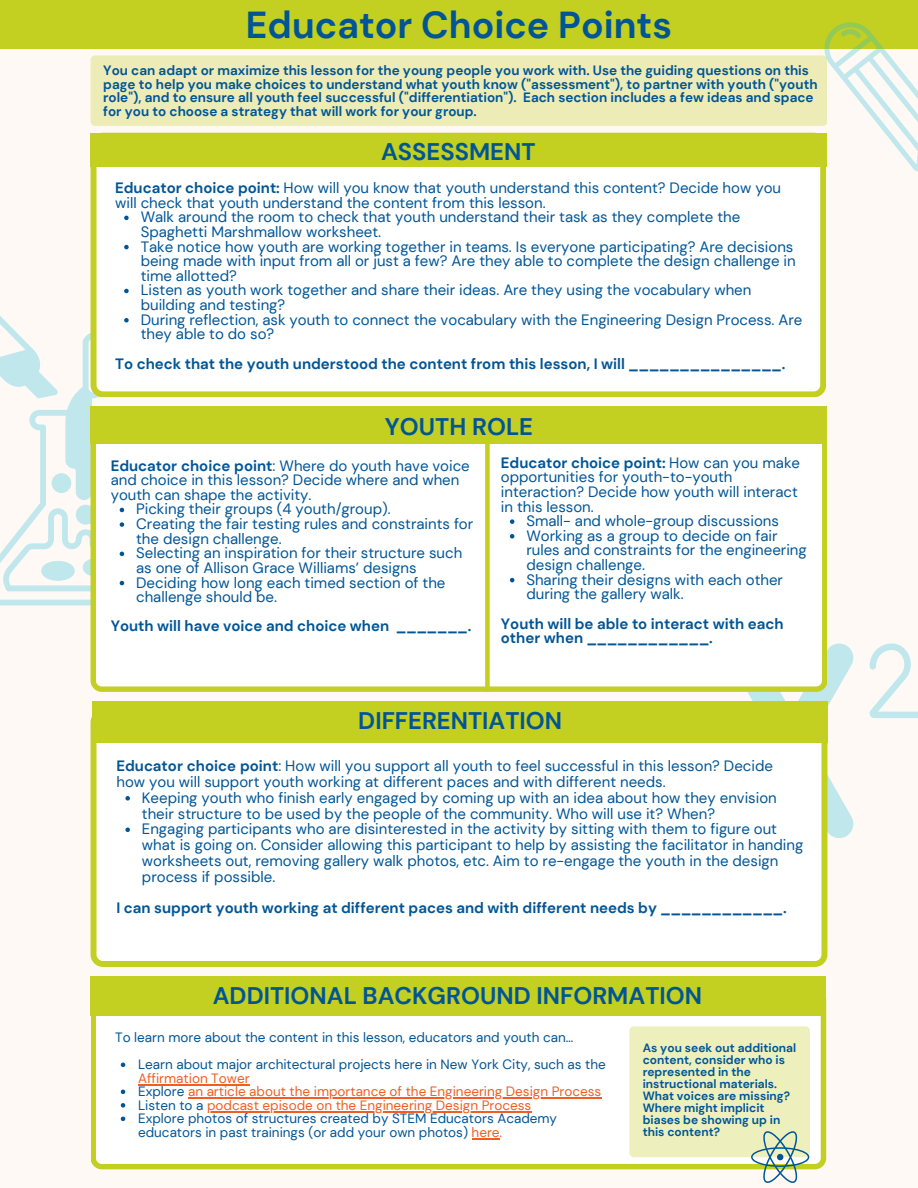
<style>
.page{position:relative;width:918px;height:1188px;background:#fff9f6}
.page>*{position:absolute;margin:0;border:0;box-sizing:border-box;transform-origin:0 0}
.t1{font:700 37.5px "DM Sans";color:#005596}
.t2{font:700 24px "DM Sans";color:#005596}
.t3{font:15px/14.7px "DM Sans";color:#005596}
.t4{font:700 15px/14.7px "DM Sans";color:#005596}
.t5{font:700 13.5px/13.5px "DM Sans";color:#005596}
.t6{font:13.5px/13.5px "DM Sans";color:#005596}
.t7{font:13.5px "DM Sans";color:#f15d22}
.t8{font:700 12px/12px "DM Sans";color:#005596}
.s1{font-weight:700}
.s2{color:#f15d22}
.s3{color:#005596}
</style>
<div class="page">
<svg style="left:747px;top:644px;width:107px;height:194px"></svg>
<svg style="left:869px;top:644px;width:49px;height:74px"></svg>
<svg style="left:0;top:316px;width:16px;height:16px"></svg>
<svg style="left:0;top:332px;width:98px;height:273px"></svg>
<div style="left:52px;top:473px;width:19px;height:20px;background:#bfe7ec;border-radius:50%"></div>
<svg style="left:76px;top:505px;width:19px;height:20px"></svg>
<div style="left:91px;top:186px;width:735px;height:211px;background:#fff"></div>
<svg style="left:0;top:0;width:918px;height:186px"></svg>
<div style="left:91px;top:133px;width:736px;height:34px;background:#c3cf21"></div>
<div style="left:91px;top:444px;width:736px;height:248px;background:#fff"></div>
<div style="left:91px;top:406px;width:736px;height:38px;background:#c3cf21"></div>
<div style="left:91px;top:716px;width:736px;height:251px;background:#fff"></div>
<div style="left:92px;top:701px;width:735px;height:41px;background:#c3cf21"></div>
<div style="left:485px;top:421px;width:5px;height:271px;background:#c3cf21"></div>
<div style="left:91px;top:1016px;width:735px;height:153px;background:#fff"></div>
<div style="left:91px;top:976px;width:735px;height:40px;background:#c3cf21"></div>
<svg style="left:629px;top:1026px;width:181px;height:157px"></svg>
<svg style="left:3px;top:508px;width:138px;height:83px"></svg>
<svg style="left:124px;top:216px;width:5px;height:4px"></svg>
<svg style="left:124px;top:245px;width:5px;height:4px"></svg>
<svg style="left:124px;top:289px;width:5px;height:4px"></svg>
<svg style="left:124px;top:318px;width:5px;height:4px"></svg>
<svg style="left:125px;top:796px;width:5px;height:5px"></svg>
<svg style="left:125px;top:828px;width:5px;height:4px"></svg>
<svg style="left:510px;top:519px;width:4px;height:5px"></svg>
<svg style="left:510px;top:534px;width:4px;height:5px"></svg>
<svg style="left:510px;top:578px;width:4px;height:4px"></svg>
<svg style="left:121px;top:1063px;width:4px;height:4px"></svg>
<hr style="left:138px;top:1084px;width:112px;height:1px;background:#f15d22">
<svg style="left:121px;top:1090px;width:4px;height:4px"></svg>
<hr style="left:188px;top:1097px;width:413px;height:2px;background:#f15d22">
<svg style="left:121px;top:1103px;width:4px;height:5px"></svg>
<hr style="left:207px;top:1111px;width:324px;height:1px;background:#f15d22">
<svg style="left:121px;top:1117px;width:4px;height:4px"></svg>
<svg style="left:472px;top:1138px;width:28px;height:1px"></svg>
<div style="left:91px;top:55px;width:736px;height:71px;background:#edecb7"></div>
<p class="t1" style="left:246px;top:1px;width:428px">Educator Choice Points</p>
<p class="t5" style="left:103px;top:64px;width:716px">You can adapt or maximize this lesson for the young people you work with. Use the guiding questions on this page to help you make choices to understand what youth know ("assessment"), to partner with youth ("youth role"), and to ensure all youth feel successful ("differentiation"). Each section includes a few ideas and space for you to choose a strategy that will work for your group.</p>
<p class="t2" style="left:381px;top:136px;width:156px">ASSESSMENT</p>
<p class="t3" style="left:115px;top:181px;width:667px"><span class="s1">Educator choice point:</span> How will you know that youth understand this content? Decide how you will check that youth understand the content from this lesson.</p>
<p class="t3" style="left:141px;top:210px;width:601px">Walk around the room to check that youth understand their task as they complete the<br>Spaghetti Marshmallow worksheet.</p>
<p class="t3" style="left:141px;top:239px;width:657px">Take notice how youth are working together in teams. Is everyone participating? Are decisions being made with input from all or just a few? Are they able to complete the design challenge in time allotted?</p>
<p class="t3" style="left:141px;top:283px;width:612px">Listen as youth work together and share their ideas. Are they using the vocabulary when building and testing?</p>
<p class="t3" style="left:141px;top:312px;width:663px">During reflection, ask youth to connect the vocabulary with the Engineering Design Process. Are they able to do so?</p>
<p class="t4" style="left:115px;top:356px;width:672px">To check that the youth understood the content from this lesson, I will _______________.</p>
<p class="t2" style="left:385px;top:411px;width:150px">YOUTH ROLE</p>
<p class="t3" style="left:111px;top:458px;width:361px"><span class="s1">Educator choice point</span>: Where do youth have voice and choice in this lesson? Decide where and when youth can shape the activity.</p>
<p class="t3" style="left:136px;top:502px;width:256px">Picking their groups (4 youth/group).</p>
<p class="t3" style="left:136px;top:517px;width:339px">Creating the fair testing rules and constraints for the design challenge.</p>
<p class="t3" style="left:136px;top:546px;width:328px">Selecting an inspiration for their structure such as one of Allison Grace Williams’ designs</p>
<p class="t3" style="left:136px;top:575px;width:311px">Deciding how long each timed section of the challenge should be.</p>
<p class="t4" style="left:111px;top:619px;width:362px">Youth will have voice and choice when _______.</p>
<p class="t3" style="left:501px;top:455px;width:301px"><span class="s1">Educator choice point:</span> How can you make opportunities for youth-to-youth interaction? Decide how youth will interact in this lesson.</p>
<p class="t3" style="left:526px;top:514px;width:254px">Small- and whole-group discussions</p>
<p class="t3" style="left:526px;top:528px;width:282px">Working as a group to decide on fair rules and constraints for the engineering design challenge.</p>
<p class="t3" style="left:526px;top:572px;width:258px">Sharing their designs with each other during the gallery walk.</p>
<p class="t4" style="left:501px;top:616px;width:284px">Youth will be able to interact with each other when ____________.</p>
<p class="t2" style="left:358px;top:705px;width:205px">DIFFERENTIATION</p>
<p class="t3" style="left:116px;top:758px;width:658px;line-height:15.8px"><span class="s1">Educator choice point</span>: How will you support all youth to feel successful in this lesson? Decide how you will support youth working at different paces and with different needs.</p>
<p class="t3" style="left:142px;top:790px;width:636px;line-height:15.8px">Keeping youth who finish early engaged by coming up with an idea about how they envision their structure to be used by the people of the community. Who will use it? When?</p>
<p class="t3" style="left:142px;top:821px;width:663px;line-height:15.8px">Engaging participants who are disinterested in the activity by sitting with them to figure out what is going on. Consider allowing this participant to help by assisting the facilitator in handing worksheets out, removing gallery walk photos, etc. Aim to re-engage the youth in the design process if possible.</p>
<p class="t4" style="left:116px;top:901px;width:672px">I can support youth working at different paces and with different needs by ____________.</p>
<p class="t2" style="left:213px;top:980px;width:491px">ADDITIONAL BACKGROUND INFORMATION</p>
<p class="t6" style="left:115px;top:1031px;width:460px">To learn more about the content in this lesson, educators and youth can…</p>
<p class="t6" style="left:138px;top:1058px;width:469px">Learn about major architectural projects here in New York City, such as the<br><span class="s2">Affirmation Tower</span></p>
<p class="t7" style="left:138px;top:1083px;width:465px"><span class="s3">Explore</span> an article about the importance of the Engineering Design Process</p>
<p class="t7" style="left:138px;top:1096px;width:395px"><span class="s3">Listen to a</span> podcast episode on the Engineering Design Process</p>
<p class="t6" style="left:138px;top:1112px;width:420px">Explore photos of structures created by STEM Educators Academy educators in past trainings (or add your own photos) <span class="s2">here.</span></p>
<p class="t8" style="left:643px;top:1042px;width:155px">As you seek out additional content, consider who is represented in the instructional materials.<br>What voices are missing?<br>Where might implicit biases be showing up in this content?</p>
</div>
